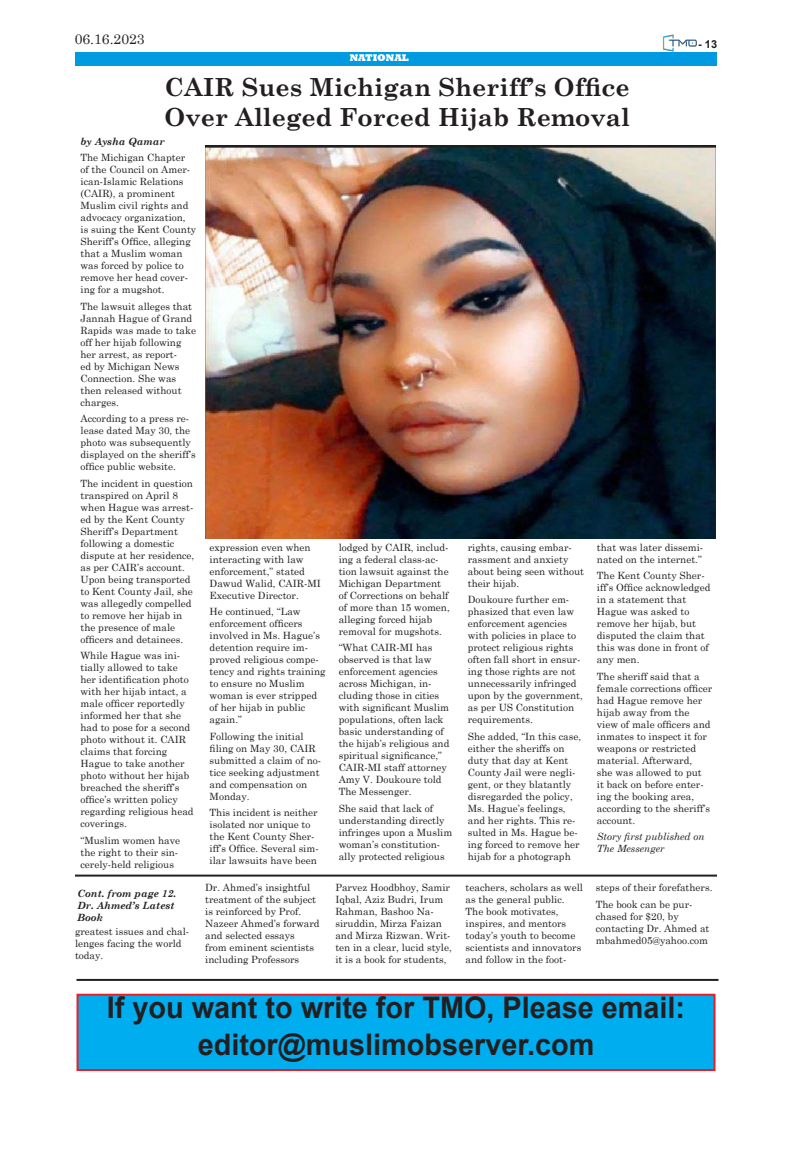
<style>
.page{position:relative;width:792px;height:1152px;background:#fff}
.page>*{position:absolute;margin:0;border:0;box-sizing:border-box;transform-origin:0 0}
.t1{font:700 29.8px/37.2px "Arial";color:#231f20;text-align:center}
.t2{font:700 25px/30px "Century Schoolbook";color:#231f20}
.t3{font:14px "Century";color:#231f20}
.t4{font:700 11px "Arial";color:#231f20}
.t5{font:10px/12px "Century Schoolbook";color:#231f20}
.t6{font:italic 700 10px/12px "Century Schoolbook";color:#231f20}
.t7{font:italic 10px/12px "Century Schoolbook";color:#231f20}
.t8{font:800 10px "Rockwell";color:#fff}
</style>
<div class="page">
<div style="left:75px;top:52px;width:642px;height:14px;background:#009ae0"></div>
<img style="left:663px;top:34px;width:34px;height:18px">
<hr style="left:75px;top:875px;width:642px;height:2px;background:#231f20">
<img style="left:206px;top:145px;width:510px;height:394px">
<hr style="left:77px;top:979px;width:642px;height:2px;background:#231f20">
<div style="left:78px;top:995px;width:637px;height:75px;background:#00aeef"></div>
<div style="left:77px;top:994px;width:639px;height:77px;border:2px solid #ee1d23"></div>
<h3 class="t3" style="left:75px;top:27px;width:72px">06.16.2023</h3>
<p class="t8" style="left:350px;top:52px;width:61px">NATIONAL</p>
<h2 class="t2" style="left:165px;top:70px;width:467px">CAIR Sues Michigan Sheriff’s Office<br>Over Alleged Forced Hijab Removal</h2>
<p class="t4" style="left:698px;top:36px;width:20px">- 13</p>
<p class="t6" style="left:81px;top:135px;width:86px">by Aysha Qamar</p>
<p class="t5" style="left:81px;top:151px;width:117px">The Michigan Chapter<br>of the Council on Amer&shy;ican-Islamic Relations (CAIR), a prominent<br>Muslim civil rights and advocacy organization,<br>is suing the Kent County<br>Sheriff’s Office, alleging that a Muslim woman was forced by police to remove her head cover&shy;ing for a mugshot.</p>
<p class="t5" style="left:81px;top:299px;width:117px">The lawsuit alleges that<br>Jannah Hague of Grand<br>Rapids was made to take off her hijab following her arrest, as report-<br>ed by Michigan News<br>Connection. She was then released without charges.</p>
<p class="t5" style="left:81px;top:412px;width:117px">According to a press re&shy;lease dated May 30, the photo was subsequently displayed on the sheriff’s office public website.</p>
<p class="t5" style="left:81px;top:476px;width:115px">The incident in question transpired on April 8 when Hague was arrest&shy;ed by the Kent County<br>Sheriff’s Department following a domestic dispute at her residence, as per CAIR’s account.<br>Upon being transported to Kent County Jail, she was allegedly compelled to remove her hijab in the presence of male officers and detainees.</p>
<p class="t5" style="left:81px;top:649px;width:115px">While Hague was ini&shy;tially allowed to take her identification photo with her hijab intact, a male officer reportedly informed her that she had to pose for a second photo without it. CAIR claims that forcing<br>Hague to take another photo without her hijab breached the sheriff’s office’s written policy regarding religious head coverings.</p>
<p class="t5" style="left:81px;top:833px;width:101px">“Muslim women have the right to their sin&shy;cerely-held religious</p>
<p class="t6" style="left:78px;top:887px;width:100px">Cont. from page 12.<br>Dr. Ahmed’s Latest<br>Book</p>
<p class="t5" style="left:75px;top:925px;width:116px">greatest issues and chal&shy;lenges facing the world today.</p>
<p class="t5" style="left:210px;top:540px;width:113px">expression even when interacting with law enforcement,” stated<br>Dawud Walid, CAIR-MI<br>Executive Director.</p>
<p class="t5" style="left:210px;top:605px;width:117px">He continued, “Law enforcement officers involved in Ms. Hague’s detention require im&shy;proved religious compe&shy;tency and rights training to ensure no Muslim woman is ever stripped of her hijab in public again.”</p>
<p class="t5" style="left:210px;top:729px;width:113px">Following the initial filing on May 30, CAIR submitted a claim of no&shy;tice seeking adjustment and compensation on<br>Monday.</p>
<p class="t5" style="left:210px;top:806px;width:111px">This incident is neither isolated nor unique to the Kent County Sher&shy;iff’s Office. Several sim&shy;ilar lawsuits have been</p>
<p class="t5" style="left:339px;top:540px;width:113px">lodged by CAIR, includ&shy;ing a federal class-ac&shy;tion lawsuit against the<br>Michigan Department of Corrections on behalf of more than 15 women, alleging forced hijab removal for mugshots.</p>
<p class="t5" style="left:339px;top:641px;width:112px">“What CAIR-MI has observed is that law enforcement agencies across Michigan, in&shy;cluding those in cities with significant Muslim populations, often lack basic understanding of the hijab’s religious and spiritual significance,”<br>CAIR-MI staff attorney<br>Amy V. Doukoure told<br>The Messenger.</p>
<p class="t5" style="left:339px;top:801px;width:115px">She said that lack of understanding directly infringes upon a Muslim woman’s constitution&shy;ally protected religious</p>
<p class="t5" style="left:468px;top:540px;width:118px">rights, causing embar&shy;rassment and anxiety about being seen without their hijab.</p>
<p class="t5" style="left:468px;top:593px;width:117px">Doukoure further em&shy;phasized that even law enforcement agencies with policies in place to protect religious rights often fall short in ensur&shy;ing those rights are not unnecessarily infringed upon by the government, as per US Constitution requirements.</p>
<p class="t5" style="left:468px;top:729px;width:115px">She added, “In this case, either the sheriffs on duty that day at Kent<br>County Jail were negli&shy;gent, or they blatantly disregarded the policy,<br>Ms. Hague’s feelings, and her rights. This re&shy;sulted in Ms. Hague be&shy;ing forced to remove her hijab for a photograph</p>
<p class="t5" style="left:597px;top:540px;width:108px">that was later dissemi&shy;nated on the internet.”</p>
<p class="t5" style="left:597px;top:569px;width:115px">The Kent County Sher&shy;iff’s Office acknowledged in a statement that<br>Hague was asked to remove her hijab, but disputed the claim that this was done in front of any men.</p>
<p class="t5" style="left:597px;top:669px;width:117px">The sheriff said that a female corrections officer had Hague remove her hijab away from the view of male officers and inmates to inspect it for weapons or restricted material. Afterward,<br>she was allowed to put<br>it back on before enter&shy;ing the booking area, according to the sheriff’s account.</p>
<p class="t7" style="left:597px;top:830px;width:109px">Story first published on<br>The Messenger</p>
<p class="t5" style="left:205px;top:881px;width:116px">Dr. Ahmed’s insightful treatment of the subject is reinforced by Prof.<br>Nazeer Ahmed’s forward and selected essays<br>from eminent scientists including Professors</p>
<p class="t5" style="left:335px;top:881px;width:118px">Parvez Hoodbhoy, Samir<br>Iqbal, Aziz Budri, Irum<br>Rahman, Bashoo Na&shy;siruddin, Mirza Faizan and Mirza Rizwan. Writ&shy;ten in a clear, lucid style, it is a book for students,</p>
<p class="t5" style="left:466px;top:881px;width:119px">teachers, scholars as well as the general public.<br>The book motivates, inspires, and mentors today’s youth to become scientists and innovators and follow in the foot-</p>
<p class="t5" style="left:596px;top:878px;width:118px;line-height:16.5px">steps of their forefathers.<br>The book can be pur-</p>
<p class="t5" style="left:596px;top:909px;width:115px">chased for $20, by contacting Dr. Ahmed at mbahmed05@yahoo.com</p>
<h1 class="t1" style="left:107px;top:990px;width:580px">If you want to write for TMO, Please email: editor@muslimobserver.com</h1>
</div>
